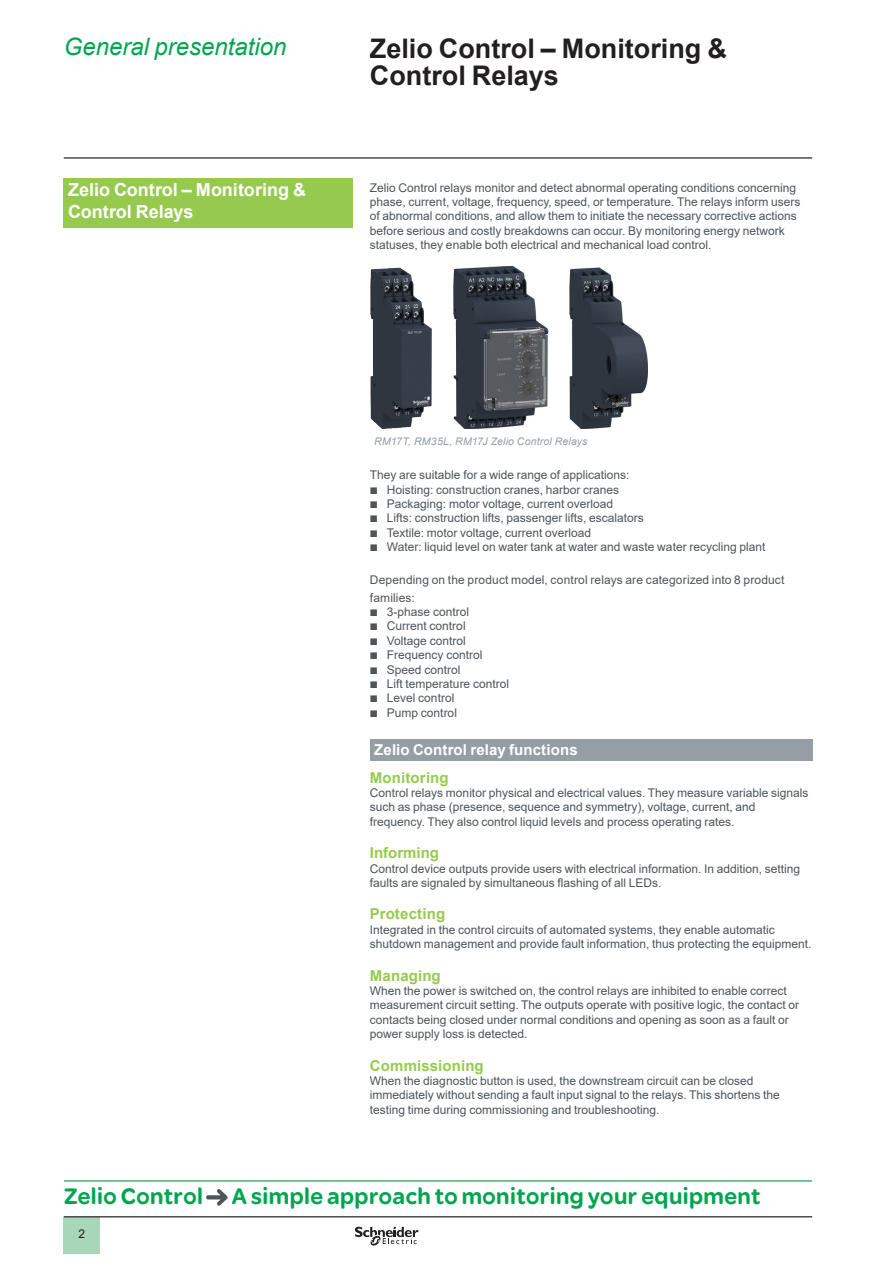
<style>
.page{position:relative;width:893px;height:1263px;background:#fff}
.page>*{position:absolute;margin:0;border:0;box-sizing:border-box;transform-origin:0 0}
._0_TitleLev1{font:700 27px/27px "Arial";color:#231f20}
._0_signature{font:900 24px "SE Optimist";letter-spacing:.02em;color:#00a54f;scale:.96 1}
._0_Topic{font:italic 24px "Arial";color:#00a54f}
._1_Section_3__12__pa{font:700 18px/21.6px "Arial";color:#fff}
._1_Section_3__10__Or{font:700 15px "Arial";letter-spacing:.01em;color:#96ca4e}
._1_Section_3__12__pa-2{font:700 15px "Arial";letter-spacing:.01em;color:#fff}
.Cell_Section_2__10{font:700 15px "Arial";color:#96ca4e}
.Cell_Section_2__10-2{font:12px/14.4px "Arial";color:#4d545a}
.t1{font:12px "Arial";color:#231f20}
.t2{font:italic 10.5px "Arial";letter-spacing:.015em;color:#959ea4}
.s1{font-family:"Graph Schneider"}
</style>
<div class="page">
<hr style="left:64px;top:157px;width:748px;height:2px;background:#231f20">
<div style="left:64px;top:1217px;width:36px;height:37px;background:#a7d7b8"></div>
<hr style="left:64px;top:1216px;width:748px;height:1px;background:#231f20">
<svg style="left:355px;top:1226px;width:64px;height:20px"></svg>
<div style="left:64px;top:179px;width:289px;height:49px;background:#96ca4e"></div>
<img style="left:370px;top:268px;width:62px;height:161px">
<img style="left:570px;top:268px;width:78px;height:161px">
<img style="left:454px;top:266px;width:94px;height:163px">
<div style="left:370px;top:739px;width:442px;height:21px;background:#959ea4"></div>
<hr style="left:64px;top:1180px;width:748px;height:1px;background:#00a54f">
<svg style="left:206px;top:1189px;width:22px;height:17px"></svg>
<p class="_0_Topic" style="left:64px;top:31px;width:224px">General presentation</p>
<p class="_0_TitleLev1" style="left:370px;top:35px;width:358px">Zelio Control – Monitoring &amp;<br>Control Relays</p>
<p class="_1_Section_3__12__pa" style="left:68px;top:179px;width:240px">Zelio Control – Monitoring &amp;<br>Control Relays</p>
<p class="Cell_Section_2__10-2" style="left:370px;top:180px;width:432px">Zelio Control relays monitor and detect abnormal operating conditions concerning phase, current, voltage, frequency, speed, or temperature. The relays inform users of abnormal conditions, and allow them to initiate the necessary corrective actions before serious and costly breakdowns can occur. By monitoring energy network statuses, they enable both electrical and mechanical load control.</p>
<p class="t2" style="left:374px;top:435px;width:215px">RM17T, RM35L, RM17J Zelio Control Relays</p>
<p class="Cell_Section_2__10-2" style="left:370px;top:468px;width:261px">They are suitable for a wide range of applications:</p>
<p class="Cell_Section_2__10-2" style="left:370px;top:482px;width:251px"><span class="s1">b</span> Hoisting: construction cranes, harbor cranes</p>
<p class="Cell_Section_2__10-2" style="left:370px;top:496px;width:245px"><span class="s1">b</span> Packaging: motor voltage, current overload</p>
<p class="Cell_Section_2__10-2" style="left:370px;top:511px;width:275px"><span class="s1">b</span> Lifts: construction lifts, passenger lifts, escalators</p>
<p class="Cell_Section_2__10-2" style="left:370px;top:525px;width:223px"><span class="s1">b</span> Textile: motor voltage, current overload</p>
<p class="Cell_Section_2__10-2" style="left:370px;top:540px;width:397px"><span class="s1">b</span> Water: liquid level on water tank at water and waste water recycling plant</p>
<p class="Cell_Section_2__10-2" style="left:370px;top:570px;width:416px;line-height:18px">Depending on the product model, control relays are categorized into 8 product families:</p>
<p class="Cell_Section_2__10-2" style="left:370px;top:604px;width:101px"><span class="s1">b</span> 3-phase control</p>
<p class="Cell_Section_2__10-2" style="left:370px;top:619px;width:97px"><span class="s1">b</span> Current control</p>
<p class="Cell_Section_2__10-2" style="left:370px;top:633px;width:97px"><span class="s1">b</span> Voltage control</p>
<p class="Cell_Section_2__10-2" style="left:370px;top:648px;width:114px"><span class="s1">b</span> Frequency control</p>
<p class="Cell_Section_2__10-2" style="left:370px;top:662px;width:92px"><span class="s1">b</span> Speed control</p>
<p class="Cell_Section_2__10-2" style="left:370px;top:676px;width:141px"><span class="s1">b</span> Lift temperature control</p>
<p class="Cell_Section_2__10-2" style="left:370px;top:691px;width:86px"><span class="s1">b</span> Level control</p>
<p class="Cell_Section_2__10-2" style="left:370px;top:705px;width:89px"><span class="s1">b</span> Pump control</p>
<p class="_1_Section_3__12__pa-2" style="left:374px;top:739px;width:205px">Zelio Control relay functions</p>
<p class="_1_Section_3__10__Or" style="left:370px;top:767px;width:80px">Monitoring</p>
<p class="Cell_Section_2__10-2" style="left:370px;top:785px;width:440px">Control relays monitor physical and electrical values. They measure variable signals such as phase (presence, sequence and symmetry), voltage, current, and frequency. They also control liquid levels and process operating rates.</p>
<p class="Cell_Section_2__10" style="left:370px;top:842px;width:71px">Informing</p>
<p class="Cell_Section_2__10-2" style="left:370px;top:861px;width:432px">Control device outputs provide users with electrical information. In addition, setting faults are signaled by simultaneous flashing of all LEDs.</p>
<p class="_1_Section_3__10__Or" style="left:370px;top:903px;width:77px">Protecting</p>
<p class="Cell_Section_2__10-2" style="left:370px;top:922px;width:443px">Integrated in the control circuits of automated systems, they enable automatic shutdown management and provide fault information, thus protecting the equipment.</p>
<p class="_1_Section_3__10__Or" style="left:370px;top:965px;width:72px">Managing</p>
<p class="Cell_Section_2__10-2" style="left:370px;top:983px;width:431px">When the power is switched on, the control relays are inhibited to enable correct measurement circuit setting. The outputs operate with positive logic, the contact or contacts being closed under normal conditions and opening as soon as a fault or power supply loss is detected.</p>
<p class="_1_Section_3__10__Or" style="left:370px;top:1055px;width:115px">Commissioning</p>
<p class="Cell_Section_2__10-2" style="left:370px;top:1073px;width:411px">When the diagnostic button is used, the downstream circuit can be closed immediately without sending a fault input signal to the relays. This shortens the testing time during commissioning and troubleshooting.</p>
<p class="_0_signature" style="left:64px;top:1179px;width:727px">Zelio Control A simple approach to monitoring your equipment</p>
<p class="t1" style="left:79px;top:1225px;width:8px">2</p>
</div>
